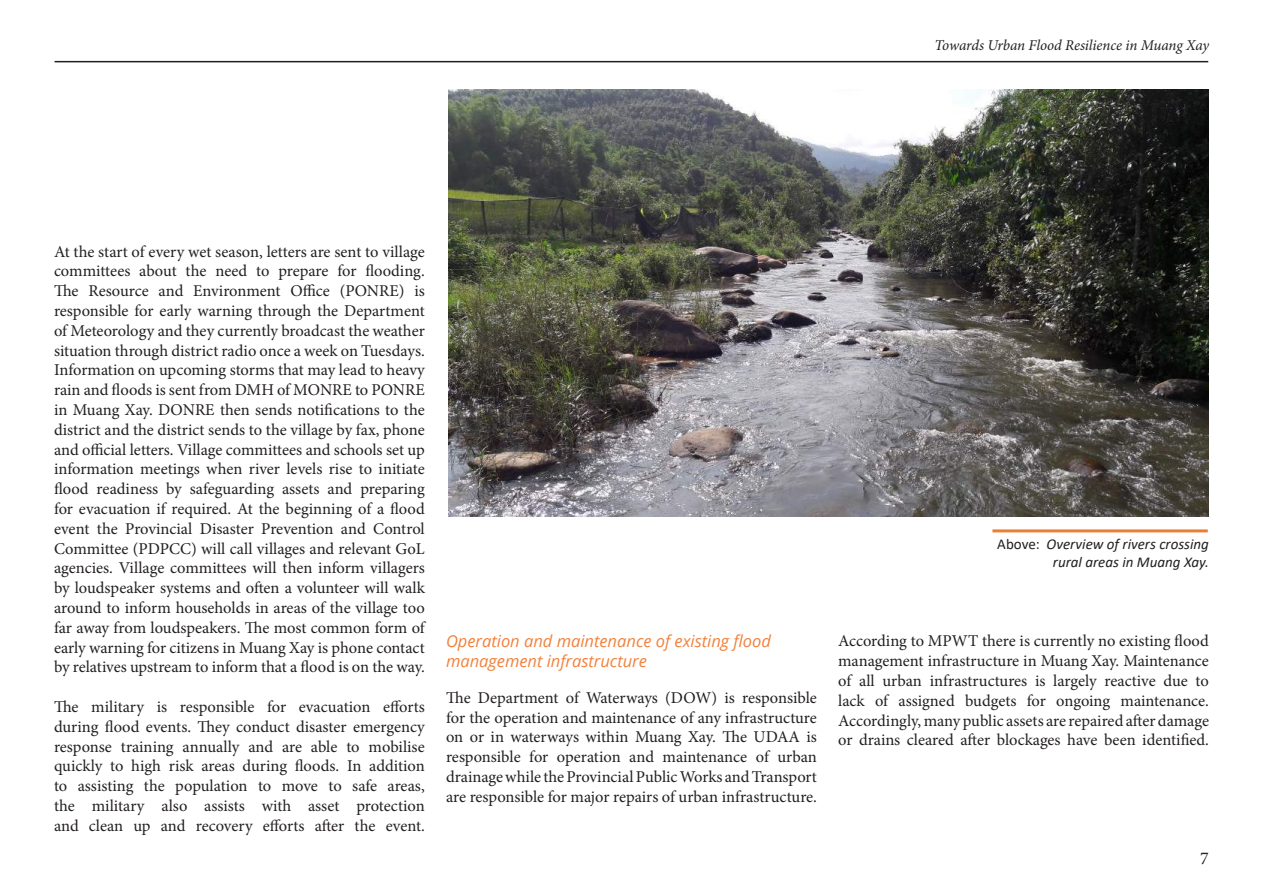
<style>
.page{position:relative;width:1263px;height:893px;background:#fff}
.page>*{position:absolute;margin:0;border:0;box-sizing:border-box;transform-origin:0 0}
.t1{font:18px "Minion Pro";color:#231f20}
.t2{font:16.5px/19.8px "Minion Pro";letter-spacing:-.005em;color:#231f20;text-align:justify}
.t3{font:italic 16.5px/19.8px "Open Sans";color:#f2813c}
.t4{font:italic 15px/18px "Calibri";color:#231f20;text-align:right}
.t5{font:italic 15px "Minion Pro";letter-spacing:-.01em;color:#231f20}
.s1{font-style:normal}
</style>
<div class="page">
<hr style="left:55px;top:61px;width:1153px;height:1px;background:#231f20">
<img style="left:449px;top:89px;width:760px;height:428px">
<hr style="left:992px;top:529px;width:216px;height:3px;background:#ed7d31">
<p class="t5" style="left:934px;top:35px;width:276px">Towards Urban Flood Resilience in Muang Xay</p>
<p class="t2" style="left:54px;top:241px;width:372px">At the start of every wet season, letters are sent to village committees about the need to prepare for flooding.<br>The Resource and Environment Office (PONRE) is responsible for early warning through the Department of Meteorology and they currently broadcast the weather situation through district radio once a week on Tuesdays.<br>Information on upcoming storms that may lead to heavy rain and floods is sent from DMH of MONRE to PONRE in Muang Xay. DONRE then sends notifications to the district and the district sends to the village by fax, phone and official letters. Village committees and schools set up information meetings when river levels rise to initiate flood readiness by safeguarding assets and preparing for evacuation if required. At the beginning of a flood event the Provincial Disaster Prevention and Control Committee (PDPCC) will call villages and relevant GoL agencies. Village committees will then inform villagers by loudspeaker systems and often a volunteer will walk around to inform households in areas of the village too far away from loudspeakers. The most common form of early warning for citizens in Muang Xay is phone contact by relatives upstream to inform that a flood is on the way.</p>
<p class="t2" style="left:54px;top:697px;width:372px">The military is responsible for evacuation efforts during flood events. They conduct disaster emergency response training annually and are able to mobilise quickly to high risk areas during floods. In addition to assisting the population to move to safe areas, the military also assists with asset protection and clean up and recovery efforts after the event.</p>
<p class="t2" style="left:446px;top:688px;width:372px">The Department of Waterways (DOW) is responsible for the operation and maintenance of any infrastructure on or in waterways within Muang Xay. The UDAA is responsible for operation and maintenance of urban drainage while the Provincial Public Works and Transport are responsible for major repairs of urban infrastructure.</p>
<p class="t3" style="left:446px;top:631px;width:326px">Operation and maintenance of existing flood management infrastructure</p>
<p class="t4" style="left:997px;top:534px;width:213px"><span class="s1">Above:</span> Overview of rivers crossing rural areas in Muang Xay.</p>
<p class="t2" style="left:838px;top:631px;width:372px">According to MPWT there is currently no existing flood management infrastructure in Muang Xay. Maintenance of all urban infrastructures is largely reactive due to lack of assigned budgets for ongoing maintenance.<br>Accordingly, many public assets are repaired after damage or drains cleared after blockages have been identified.</p>
<p class="t1" style="left:1200px;top:846px;width:10px">7</p>
</div>
